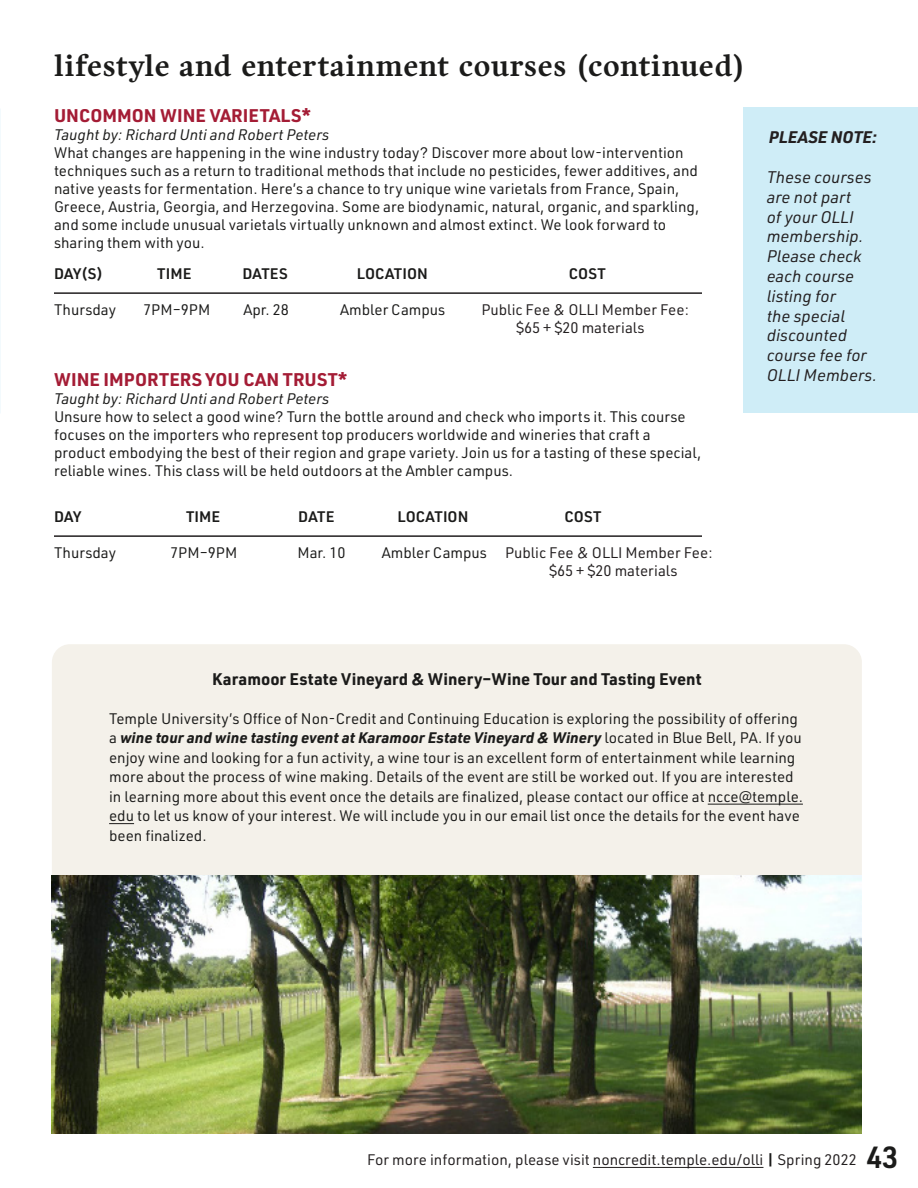
<style>
.page{position:relative;width:918px;height:1188px;background:#fff}
.page>*{position:absolute;margin:0;border:0;box-sizing:border-box;transform-origin:0 0}
.t1{font:700 30px "Harfang";letter-spacing:.025em;color:#1b1b1a}
.Course_Title{font:700 18px "URWDIN";color:#a41c35}
.Body{font:italic 16.5px/19.8px "URWDIN";color:#231f20}
.Course_Description{font:700 16.5px "URWDIN";color:#1b1b1a}
.Body-2{font:italic 700 16.5px "URWDIN";color:#231f20}
.Course_Description-2{font:15px/18px "URWDIN";color:#1b1b1a}
.Course_Description-3{font:15px/18px "URWDIN";color:#231f20}
.Instructor{font:italic 15px "URWDIN";color:#1b1b1a}
.Course_Description-4{font:600 15px "URWDIN";letter-spacing:.01em;color:#1b1b1a}
.s1{color:#1b1b1a}
.s2{font-weight:700;font-style:italic}
.s3{font-weight:700;color:#1b1b1a}
.s4{font-weight:600;font-size:30px;color:#1b1b1a}
</style>
<div class="page">
<hr style="left:54px;top:535px;width:648px;height:2px;background:#231f20">
<hr style="left:54px;top:292px;width:648px;height:2px;background:#231f20">
<div style="left:52px;top:644px;width:810px;height:311px;background:#f4f1ea;border-radius:18px"></div>
<hr style="left:708px;top:804px;width:95px;height:1px;background:#1b1b1a">
<svg style="left:109px;top:823px;width:25px;height:1px"></svg>
<img style="left:52px;top:875px;width:810px;height:259px">
<div style="left:743px;top:107px;width:175px;height:305px;background:#cfedf7"></div>
<hr style="left:593px;top:1167px;width:170px;height:1px;background:#231f20">
<p class="t1" style="left:54px;top:48px;width:692px">lifestyle and entertainment courses (continued)</p>
<p class="Course_Title" style="left:54px;top:103px;width:259px">UNCOMMON WINE VARIETALS*</p>
<p class="Instructor" style="left:54px;top:124px;width:277px">Taught by: Richard Unti and Robert Peters</p>
<p class="Course_Description-2" style="left:54px;top:143px;width:647px">What changes are happening in the wine industry today? Discover more about low-intervention techniques such as a return to traditional methods that include no pesticides, fewer additives, and native yeasts for fermentation. Here’s a chance to try unique wine varietals from France, Spain, Greece, Austria, Georgia, and Herzegovina. Some are biodynamic, natural, organic, and sparkling, and some include unusual varietals virtually unknown and almost extinct. We look forward to sharing them with you.</p>
<p class="Course_Description-4" style="left:54px;top:264px;width:51px">DAY(S)</p>
<p class="Course_Description-4" style="left:157px;top:264px;width:36px">TIME</p>
<p class="Course_Description-4" style="left:242px;top:264px;width:47px">DATES</p>
<p class="Course_Description-4" style="left:357px;top:264px;width:72px">LOCATION</p>
<p class="Course_Description-4" style="left:569px;top:264px;width:39px">COST</p>
<p class="Course_Description-2" style="left:54px;top:301px;width:64px">Thursday</p>
<p class="Course_Description-2" style="left:143px;top:301px;width:69px">7PM‒9PM</p>
<p class="Course_Description-2" style="left:243px;top:301px;width:47px">Apr. 28</p>
<p class="Course_Description-2" style="left:340px;top:301px;width:107px">Ambler Campus</p>
<p class="Course_Description-3" style="left:516px;top:301px;width:175px;text-indent:-35px">Public Fee &amp; OLLI Member Fee: $65 + $20 materials</p>
<p class="Course_Title" style="left:54px;top:367px;width:295px">WINE IMPORTERS YOU CAN TRUST*</p>
<p class="Instructor" style="left:54px;top:389px;width:277px">Taught by: Richard Unti and Robert Peters</p>
<p class="Course_Description-2" style="left:54px;top:407px;width:649px">Unsure how to select a good wine? Turn the bottle around and check who imports it. This course focuses on the importers who represent top producers worldwide and wineries that craft a product embodying the best of their region and grape variety. Join us for a tasting of these special, reliable wines. This class will be held outdoors at the Ambler campus.</p>
<p class="Course_Description-4" style="left:54px;top:507px;width:29px">DAY</p>
<p class="Course_Description-4" style="left:186px;top:507px;width:36px">TIME</p>
<p class="Course_Description-4" style="left:298px;top:507px;width:38px">DATE</p>
<p class="Course_Description-4" style="left:397px;top:507px;width:72px">LOCATION</p>
<p class="Course_Description-4" style="left:564px;top:507px;width:39px">COST</p>
<p class="Course_Description-2" style="left:54px;top:544px;width:64px">Thursday</p>
<p class="Course_Description-2" style="left:170px;top:544px;width:69px">7PM‒9PM</p>
<p class="Course_Description-2" style="left:297px;top:544px;width:50px">Mar. 10</p>
<p class="Course_Description-3" style="left:549px;top:544px;width:165px;text-indent:-167px"><span class="s1">Ambler Campus</span> Public Fee &amp; OLLI Member Fee: $65 + $20 materials</p>
<p class="Body-2" style="left:769px;top:126px;width:110px">PLEASE NOTE:</p>
<p class="Body" style="left:767px;top:167px;width:112px">These courses are not part<br>of your OLLI membership.<br>Please check each course listing for<br>the special discounted course fee for<br>OLLI Members.</p>
<p class="Course_Description" style="left:212px;top:668px;width:491px">Karamoor Estate Vineyard &amp; Winery‒Wine Tour and Tasting Event</p>
<p class="Course_Description-2" style="left:109px;top:708px;width:695px;line-height:19.5px">Temple University’s Office of Non-Credit and Continuing Education is exploring the possibility of offering a <span class="s2">wine tour and wine tasting event at Karamoor Estate Vineyard &amp; Winery</span> located in Blue Bell, PA. If you enjoy wine and looking for a fun activity, a wine tour is an excellent form of entertainment while learning more about the process of wine making. Details of the event are still be worked out. If you are interested in learning more about this event once the details are finalized, please contact our office at ncce@temple. edu to let us know of your interest. We will include you in our email list once the details for the event have been finalized.</p>
<p class="Course_Description-3" style="left:367px;top:1150px;width:533px">For more information, please visit noncredit.temple.edu/olli <span class="s3">|</span> Spring 2022 <span class="s4">43</span></p>
</div>
